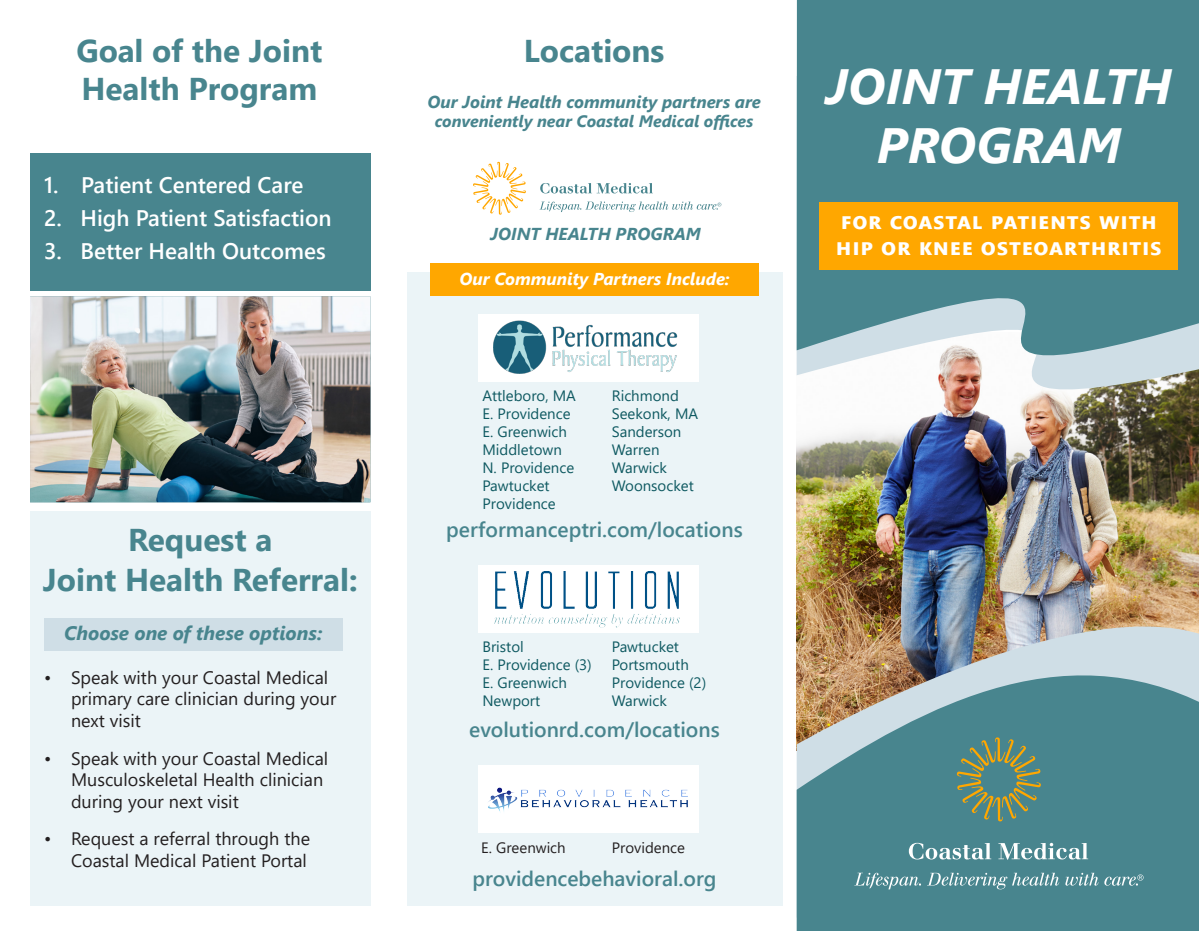
<style>
.page{position:relative;width:1199px;height:931px;background:#fff}
.page>*{position:absolute;margin:0;border:0;box-sizing:border-box;transform-origin:0 0}
.t1{font:italic 700 49.5px/59.4px "Segoe UI";color:#fff;text-align:center}
.t2{font:700 31.5px/37.8px "Segoe UI";color:#48858e}
.t3{font:700 24px "Segoe UI";letter-spacing:.075em;color:#fff}
.t4{font:600 22.5px "Segoe UI";color:#fff}
.t5{font:600 21px "Segoe UI";color:#48858e}
.t6{font:italic 700 19.5px "Segoe UI";color:#48858e}
.t7{font:18px/21.6px "Segoe UI";color:#231f20}
.t8{font:italic 700 17.25px "Segoe UI";color:#48858e}
.t9{font:italic 700 17.25px "Segoe UI";color:#fff}
.t10{font:italic 700 16.5px "Segoe UI";color:#48858e}
.t11{font:15px "Segoe UI";color:#0e5961}
.t12{font:15px "Segoe UI";color:#231f20}
</style>
<div class="page">
<div style="left:30px;top:511px;width:340px;height:394px;background:#ebf4f7"></div>
<div style="left:407px;top:272px;width:375px;height:633px;background:#ebf4f7"></div>
<svg style="left:477px;top:314px;width:221px;height:67px"></svg>
<img style="left:30px;top:296px;width:340px;height:206px">
<div style="left:30px;top:153px;width:340px;height:138px;background:#48858e"></div>
<img style="left:797px;top:459px;width:402px;height:118px">
<img style="left:797px;top:358px;width:402px;height:101px">
<svg style="left:797px;top:0;width:402px;height:358px;background:#568e96"></svg>
<img style="left:797px;top:577px;width:402px;height:51px">
<svg style="left:797px;top:628px;width:402px;height:303px;background:#6a9396"></svg>
<div style="left:820px;top:203px;width:358px;height:67px;background:#ffa700"></div>
<svg style="left:473px;top:162px;width:53px;height:53px"></svg>
<svg style="left:540px;top:183px;width:113px;height:11px"></svg>
<svg style="left:539px;top:202px;width:182px;height:10px"></svg>
<img style="left:493px;top:318px;width:186px;height:57px">
<div style="left:44px;top:618px;width:298px;height:33px;background:#cfdee6"></div>
<svg style="left:477px;top:565px;width:221px;height:68px"></svg>
<img style="left:495px;top:572px;width:184px;height:56px">
<div style="left:430px;top:264px;width:329px;height:32px;background:#ffa700"></div>
<svg style="left:477px;top:765px;width:221px;height:67px"></svg>
<img style="left:488px;top:786px;width:200px;height:27px">
<svg style="left:957px;top:737px;width:84px;height:85px;background:#698b74"></svg>
<svg style="left:909px;top:843px;width:82px;height:16px"></svg>
<svg style="left:998px;top:843px;width:90px;height:17px"></svg>
<svg style="left:927px;top:873px;width:132px;height:16px;background:#6e9ea5"></svg>
<svg style="left:1065px;top:873px;width:33px;height:13px"></svg>
<svg style="left:854px;top:873px;width:67px;height:16px"></svg>
<svg style="left:1104px;top:874px;width:39px;height:12px"></svg>
<p class="t2" style="left:76px;top:30px;width:247px">Goal of the Joint<br>Health Program</p>
<p class="t4" style="left:44px;top:164px;width:261px">1. Patient Centered Care</p>
<p class="t4" style="left:44px;top:197px;width:289px">2. High Patient Satisfaction</p>
<p class="t4" style="left:44px;top:230px;width:283px">3. Better Health Outcomes</p>
<p class="t2" style="left:128px;top:518px;width:146px">Request a</p>
<p class="t2" style="left:43px;top:558px;width:316px">Joint Health Referral:</p>
<p class="t6" style="left:64px;top:614px;width:260px">Choose one of these options:</p>
<p class="t7" style="left:71px;top:665px;width:267px;text-indent:-27px">• Speak with your Coastal Medical primary care clinician during your next visit</p>
<p class="t7" style="left:71px;top:746px;width:259px;text-indent:-27px">• Speak with your Coastal Medical<br>Musculoskeletal Health clinician during your next visit</p>
<p class="t7" style="left:44px;top:826px;width:268px;text-align:right">• Request a referral through the<br>Coastal Medical Patient Portal</p>
<p class="t2" style="left:524px;top:30px;width:142px">Locations</p>
<p class="t8" style="left:427px;top:85px;width:335px">Our Joint Health community partners are</p>
<p class="t10" style="left:435px;top:106px;width:320px">conveniently near Coastal Medical offices</p>
<p class="t8" style="left:490px;top:217px;width:212px">JOINT HEALTH PROGRAM</p>
<p class="t9" style="left:459px;top:262px;width:272px">Our Community Partners Include:</p>
<p class="t11" style="left:482px;top:381px;width:95px">Attleboro, MA</p>
<p class="t11" style="left:482px;top:399px;width:90px">E. Providence</p>
<p class="t11" style="left:482px;top:417px;width:86px">E. Greenwich</p>
<p class="t11" style="left:482px;top:435px;width:81px">Middletown</p>
<p class="t11" style="left:482px;top:453px;width:93px">N. Providence</p>
<p class="t11" style="left:482px;top:471px;width:69px">Pawtucket</p>
<p class="t11" style="left:482px;top:489px;width:75px">Providence</p>
<p class="t11" style="left:612px;top:381px;width:69px">Richmond</p>
<p class="t11" style="left:612px;top:399px;width:88px">Seekonk, MA</p>
<p class="t11" style="left:612px;top:417px;width:71px">Sanderson</p>
<p class="t11" style="left:612px;top:435px;width:49px">Warren</p>
<p class="t11" style="left:612px;top:453px;width:57px">Warwick</p>
<p class="t11" style="left:612px;top:471px;width:83px">Woonsocket</p>
<p class="t5" style="left:446px;top:510px;width:298px">performanceptri.com/locations</p>
<p class="t11" style="left:482px;top:632px;width:43px">Bristol</p>
<p class="t11" style="left:482px;top:650px;width:111px">E. Providence (3)</p>
<p class="t11" style="left:482px;top:668px;width:86px">E. Greenwich</p>
<p class="t11" style="left:482px;top:686px;width:59px">Newport</p>
<p class="t11" style="left:612px;top:632px;width:69px">Pawtucket</p>
<p class="t11" style="left:612px;top:650px;width:79px">Portsmouth</p>
<p class="t11" style="left:612px;top:668px;width:96px">Providence (2)</p>
<p class="t11" style="left:612px;top:686px;width:57px">Warwick</p>
<p class="t5" style="left:469px;top:710px;width:252px">evolutionrd.com/locations</p>
<p class="t12" style="left:481px;top:834px;width:86px">E. Greenwich</p>
<p class="t12" style="left:612px;top:834px;width:75px">Providence</p>
<p class="t5" style="left:473px;top:859px;width:245px">providencebehavioral.org</p>
<p class="t1" style="left:826px;top:49px;width:347px">JOINT HEALTH<br>PROGRAM</p>
<p class="t3" style="left:841px;top:198px;width:318px">for coastal patients with</p>
<p class="t3" style="left:836px;top:223px;width:327px">hip or knee osteoarthritis</p>
</div>
